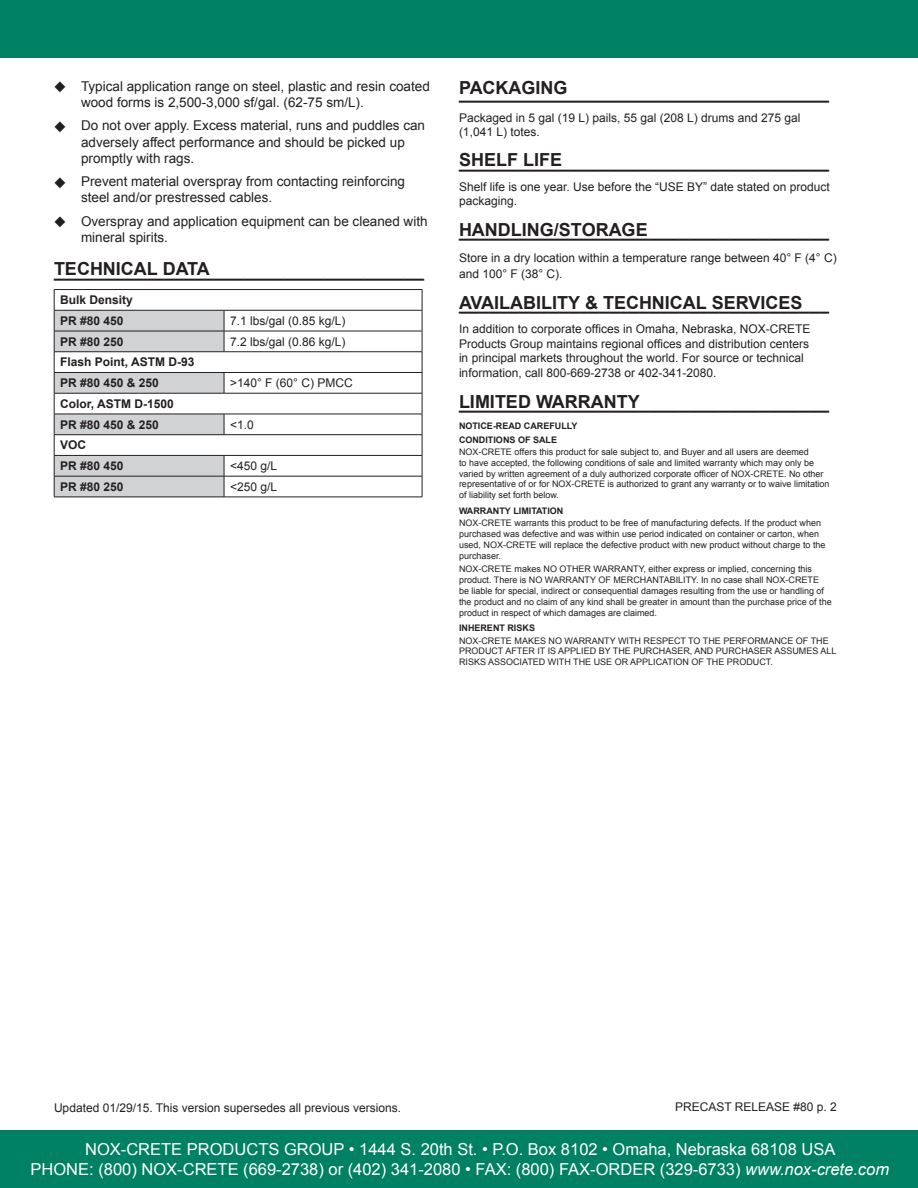
<style>
.page{position:relative;width:918px;height:1188px;background:#fff}
.page>*{position:absolute;margin:0;border:0;box-sizing:border-box;transform-origin:0 0}
.Section_Underline{font:700 18px "Arial";color:#231f20}
.Section_Header{font:700 18px "Arial";color:#231f20}
.t1{font:16.5px "Arial";color:#fff}
.t2{font:13.5px/16.2px "Arial";color:#231f20}
.Body_No_Bullet_-_End{font:12px/14.7px "Arial";color:#231f20}
.BODY_FINE{font:700 12px "Arial";color:#231f20}
.BODY_FINE-2{font:12px "Arial";color:#231f20}
.Warranty_Text{font:12px "Arial";color:#231f20}
.Warranty_Text-2{font:9px/10.8px "Arial";color:#231f20}
.Warranty_Header{font:700 9px "Arial";color:#231f20}
.s1{font-style:italic}
</style>
<div class="page">
<svg style="left:225px;top:290px;width:197px;height:165px"></svg>
<hr style="left:54px;top:289px;width:170px;height:1px;background:#231f20">
<hr style="left:224px;top:289px;width:198px;height:1px;background:#231f20">
<hr style="left:224px;top:310px;width:198px;height:1px;background:#231f20">
<hr style="left:224px;top:331px;width:198px;height:1px;background:#231f20">
<hr style="left:224px;top:351px;width:198px;height:1px;background:#231f20">
<hr style="left:224px;top:372px;width:198px;height:1px;background:#231f20">
<hr style="left:224px;top:393px;width:198px;height:1px;background:#231f20">
<hr style="left:224px;top:414px;width:198px;height:1px;background:#231f20">
<hr style="left:224px;top:434px;width:198px;height:1px;background:#231f20">
<hr style="left:224px;top:455px;width:198px;height:1px;background:#231f20">
<hr style="left:224px;top:476px;width:198px;height:1px;background:#231f20">
<svg style="left:54px;top:290px;width:171px;height:207px"></svg>
<svg style="left:422px;top:290px;width:1px;height:207px"></svg>
<hr style="left:54px;top:497px;width:170px;height:1px;background:#231f20">
<hr style="left:224px;top:497px;width:198px;height:1px;background:#231f20">
<div style="left:0;top:1131px;width:918px;height:57px;background:#008163"></div>
<div style="left:0;top:0;width:918px;height:57px;background:#008163"></div>
<p class="t2" style="left:81px;top:78px;width:350px;text-indent:-27px">◆ Typical application range on steel, plastic and resin coated wood forms is 2,500-3,000 sf/gal. (62-75 sm/L).</p>
<p class="t2" style="left:81px;top:118px;width:346px;text-indent:-27px">◆ Do not over apply. Excess material, runs and puddles can adversely affect performance and should be picked up promptly with rags.</p>
<p class="t2" style="left:81px;top:173px;width:326px;text-indent:-27px">◆ Prevent material overspray from contacting reinforcing steel and/or prestressed cables.</p>
<p class="t2" style="left:81px;top:213px;width:348px;text-indent:-27px">◆ Overspray and application equipment can be cleaned with mineral spirits.</p>
<p class="Section_Header" style="left:54px;top:257px;width:157px">TECHNICAL DATA</p>
<p class="Section_Underline" style="left:54px;top:258px;width:372px">_____________________________________</p>
<p class="BODY_FINE" style="left:60px;top:292px;width:74px">Bulk Density</p>
<p class="BODY_FINE" style="left:60px;top:313px;width:65px">PR #80 450</p>
<p class="BODY_FINE-2" style="left:230px;top:313px;width:117px">7.1 lbs/gal (0.85 kg/L)</p>
<p class="BODY_FINE" style="left:60px;top:334px;width:65px">PR #80 250</p>
<p class="BODY_FINE-2" style="left:230px;top:334px;width:117px">7.2 lbs/gal (0.86 kg/L)</p>
<p class="BODY_FINE" style="left:60px;top:354px;width:136px">Flash Point, ASTM D-93</p>
<p class="BODY_FINE" style="left:60px;top:375px;width:100px">PR #80 450 &amp; 250</p>
<p class="BODY_FINE-2" style="left:230px;top:375px;width:124px">&gt;140° F (60° C) PMCC</p>
<p class="BODY_FINE" style="left:60px;top:396px;width:115px">Color, ASTM D-1500</p>
<p class="BODY_FINE" style="left:60px;top:416px;width:100px">PR #80 450 &amp; 250</p>
<p class="BODY_FINE-2" style="left:230px;top:417px;width:25px">&lt;1.0</p>
<p class="BODY_FINE" style="left:60px;top:437px;width:28px">VOC</p>
<p class="BODY_FINE" style="left:60px;top:458px;width:65px">PR #80 450</p>
<p class="BODY_FINE-2" style="left:230px;top:458px;width:49px">&lt;450 g/L</p>
<p class="BODY_FINE" style="left:60px;top:479px;width:65px">PR #80 250</p>
<p class="BODY_FINE-2" style="left:230px;top:479px;width:49px">&lt;250 g/L</p>
<p class="Section_Header" style="left:459px;top:76px;width:110px">PACKAGING</p>
<p class="Section_Underline" style="left:459px;top:80px;width:372px">_____________________________________</p>
<p class="Body_No_Bullet_-_End" style="left:459px;top:110px;width:343px">Packaged in 5 gal (19 L) pails, 55 gal (208 L) drums and 275 gal (1,041 L) totes.</p>
<p class="Section_Header" style="left:459px;top:148px;width:105px">SHELF LIFE</p>
<p class="Section_Underline" style="left:459px;top:150px;width:372px">_____________________________________</p>
<p class="Body_No_Bullet_-_End" style="left:459px;top:180px;width:372px">Shelf life is one year. Use before the “USE BY” date stated on product packaging.</p>
<p class="Section_Header" style="left:459px;top:217px;width:190px">HANDLING/STORAGE</p>
<p class="Section_Underline" style="left:459px;top:219px;width:372px">_____________________________________</p>
<p class="Body_No_Bullet_-_End" style="left:459px;top:250px;width:379px;line-height:16.2px">Store in a dry location within a temperature range between 40° F (4° C) and 100° F (38° C).</p>
<p class="Section_Header" style="left:459px;top:290px;width:345px">AVAILABILITY &amp; TECHNICAL SERVICES</p>
<p class="Section_Underline" style="left:459px;top:292px;width:372px">_____________________________________</p>
<p class="Body_No_Bullet_-_End" style="left:459px;top:322px;width:353px">In addition to corporate offices in Omaha, Nebraska, NOX-CRETE Products Group maintains regional offices and distribution centers in principal markets throughout the world. For source or technical information, call 800-669-2738 or 402-341-2080.</p>
<p class="Section_Header" style="left:459px;top:389px;width:182px">LIMITED WARRANTY</p>
<p class="Section_Underline" style="left:459px;top:391px;width:372px">_____________________________________</p>
<p class="Warranty_Header" style="left:459px;top:419px;width:120px">NOTICE-READ CAREFULLY</p>
<p class="Warranty_Header" style="left:459px;top:434px;width:100px">CONDITIONS OF SALE</p>
<p class="Warranty_Text-2" style="left:459px;top:447px;width:372px">NOX-CRETE offers this product for sale subject to, and Buyer and all users are deemed<br>to have accepted, the following conditions of sale and limited warranty which may only be varied by written agreement of a duly authorized corporate officer of NOX-CRETE. No other representative of or for NOX-CRETE is authorized to grant any warranty or to waive limitation of liability set forth below.</p>
<p class="Warranty_Header" style="left:459px;top:505px;width:106px">WARRANTY LIMITATION</p>
<p class="Warranty_Text-2" style="left:459px;top:518px;width:368px">NOX-CRETE warrants this product to be free of manufacturing defects. If the product when purchased was defective and was within use period indicated on container or carton, when used, NOX-CRETE will replace the defective product with new product without charge to the purchaser.</p>
<p class="Warranty_Text-2" style="left:459px;top:564px;width:374px">NOX-CRETE makes NO OTHER WARRANTY, either express or implied, concerning this product. There is NO WARRANTY OF MERCHANTABILITY. In no case shall NOX-CRETE<br>be liable for special, indirect or consequential damages resulting from the use or handling of the product and no claim of any kind shall be greater in amount than the purchase price of the product in respect of which damages are claimed.</p>
<p class="Warranty_Header" style="left:459px;top:622px;width:78px">INHERENT RISKS</p>
<p class="Warranty_Text-2" style="left:459px;top:635px;width:379px">NOX-CRETE MAKES NO WARRANTY WITH RESPECT TO THE PERFORMANCE OF THE<br>PRODUCT AFTER IT IS APPLIED BY THE PURCHASER, AND PURCHASER ASSUMES ALL<br>RISKS ASSOCIATED WITH THE USE OR APPLICATION OF THE PRODUCT.</p>
<p class="Body_No_Bullet_-_End" style="left:54px;top:1100px;width:349px">Updated 01/29/15. This version supersedes all previous versions.</p>
<p class="Warranty_Text" style="left:675px;top:1099px;width:163px">PRECAST RELEASE #80 p. 2</p>
<p class="t1" style="left:85px;top:1139px;width:752px">NOX-CRETE PRODUCTS GROUP • 1444 S. 20th St. • P.O. Box 8102 • Omaha, Nebraska 68108 USA</p>
<p class="t1" style="left:31px;top:1159px;width:860px">PHONE: (800) NOX-CRETE (669-2738) or (402) 341-2080 • FAX: (800) FAX-ORDER (329-6733) <span class="s1">www.nox-crete.com</span></p>
</div>
